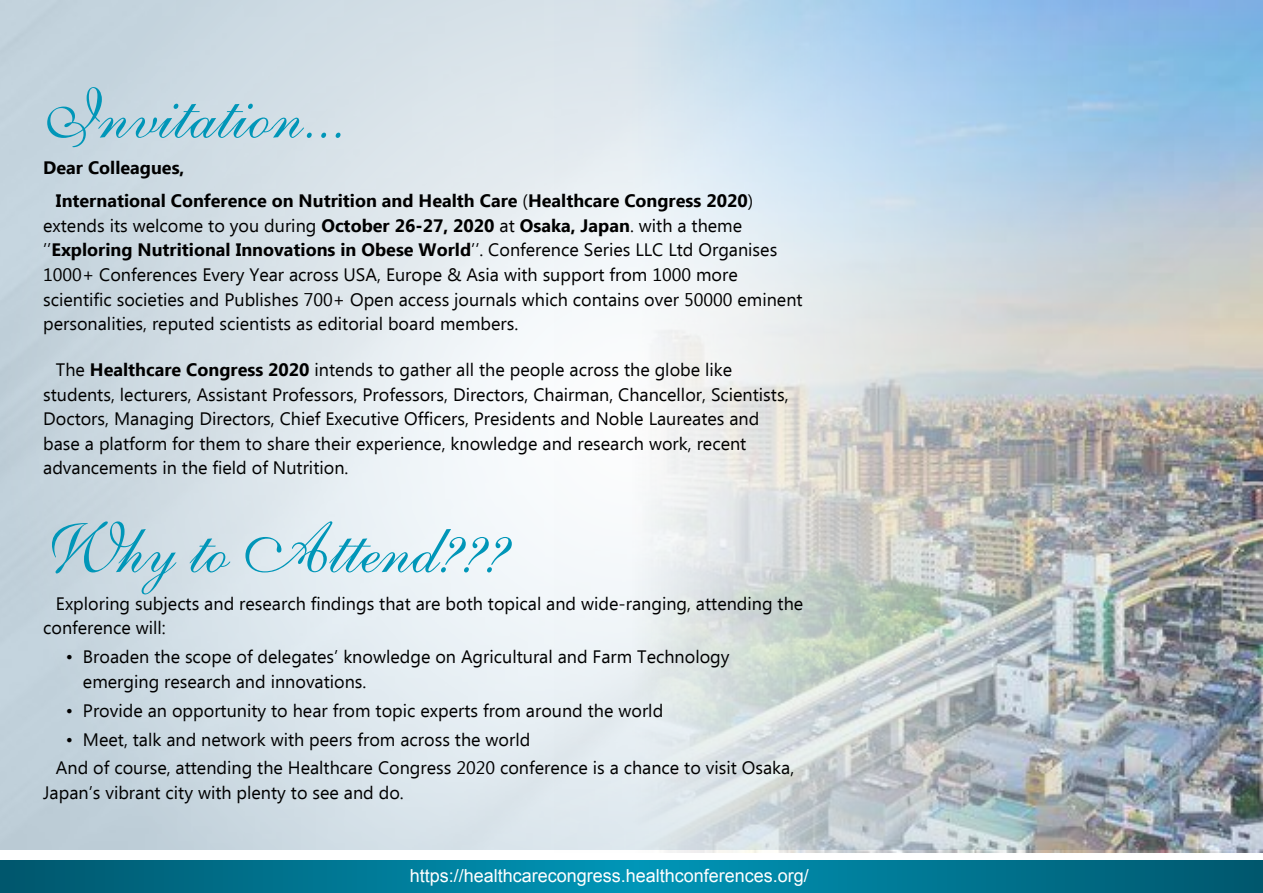
<style>
.page{position:relative;width:1263px;height:893px;background:#fff}
.page>*{position:absolute;margin:0;border:0;box-sizing:border-box;transform-origin:0 0}
.t1{font:70.65px "English 111 Presto BT";color:#0096b8}
.t2{font:18px/24.6px "Ebrima";color:#000}
.t3{font:700 18px/33.2px "Ebrima";color:#000}
.t4{font:18px "Arial";color:#fff}
.s1{font-weight:400}
.s2{font-weight:700}
</style>
<div class="page">
<svg style="left:0;top:860px;width:1263px;height:33px;background:#007691"></svg>
<img style="left:555px;top:0;width:708px;height:853px">
<h1 class="t1" style="left:43px;top:71px;width:305px">Invitation...</h1>
<p class="t3" style="left:56px;top:152px;width:699px;text-indent:-13px">Dear Colleagues,<br>International Conference on Nutrition and Health Care <span class="s1">(</span>Healthcare Congress 2020<span class="s1">)</span></p>
<p class="t2" style="left:43px;top:214px;width:761px">extends its welcome to you during <span class="s2">October 26-27, 2020</span> at <span class="s2">Osaka, Japan</span>. with a theme ’’<span class="s2">Exploring Nutritional Innovations in Obese World</span>’’. Conference Series LLC Ltd Organises 1000+ Conferences Every Year across USA, Europe &amp; Asia with support from 1000 more scientific societies and Publishes 700+ Open access journals which contains over 50000 eminent personalities, reputed scientists as editorial board members.</p>
<p class="t2" style="left:43px;top:359px;width:747px;text-indent:13px">The <span class="s2">Healthcare Congress 2020</span> intends to gather all the people across the globe like students, lecturers, Assistant Professors, Professors, Directors, Chairman, Chancellor, Scientists, Doctors, Managing Directors, Chief Executive Officers, Presidents and Noble Laureates and base a platform for them to share their experience, knowledge and research work, recent advancements in the field of Nutrition.</p>
<h1 class="t1" style="left:43px;top:505px;width:467px">Why to Attend???</h1>
<p class="t2" style="left:43px;top:592px;width:762px;text-indent:13px">Exploring subjects and research findings that are both topical and wide-ranging, attending the conference will:</p>
<p class="t2" style="left:83px;top:646px;width:648px;text-indent:-17px">• Broaden the scope of delegates’ knowledge on Agricultural and Farm Technology emerging research and innovations.</p>
<p class="t2" style="left:66px;top:699px;width:599px">• Provide an opportunity to hear from topic experts from around the world</p>
<p class="t2" style="left:56px;top:726px;width:740px;line-height:28.8px;text-indent:10px">• Meet, talk and network with peers from across the world<br>And of course, attending the Healthcare Congress 2020 conference is a chance to visit Osaka,</p>
<p class="t2" style="left:43px;top:781px;width:362px">Japan’s vibrant city with plenty to see and do.</p>
<p class="t4" style="left:410px;top:864px;width:401px">https://healthcarecongress.healthconferences.org/</p>
</div>
